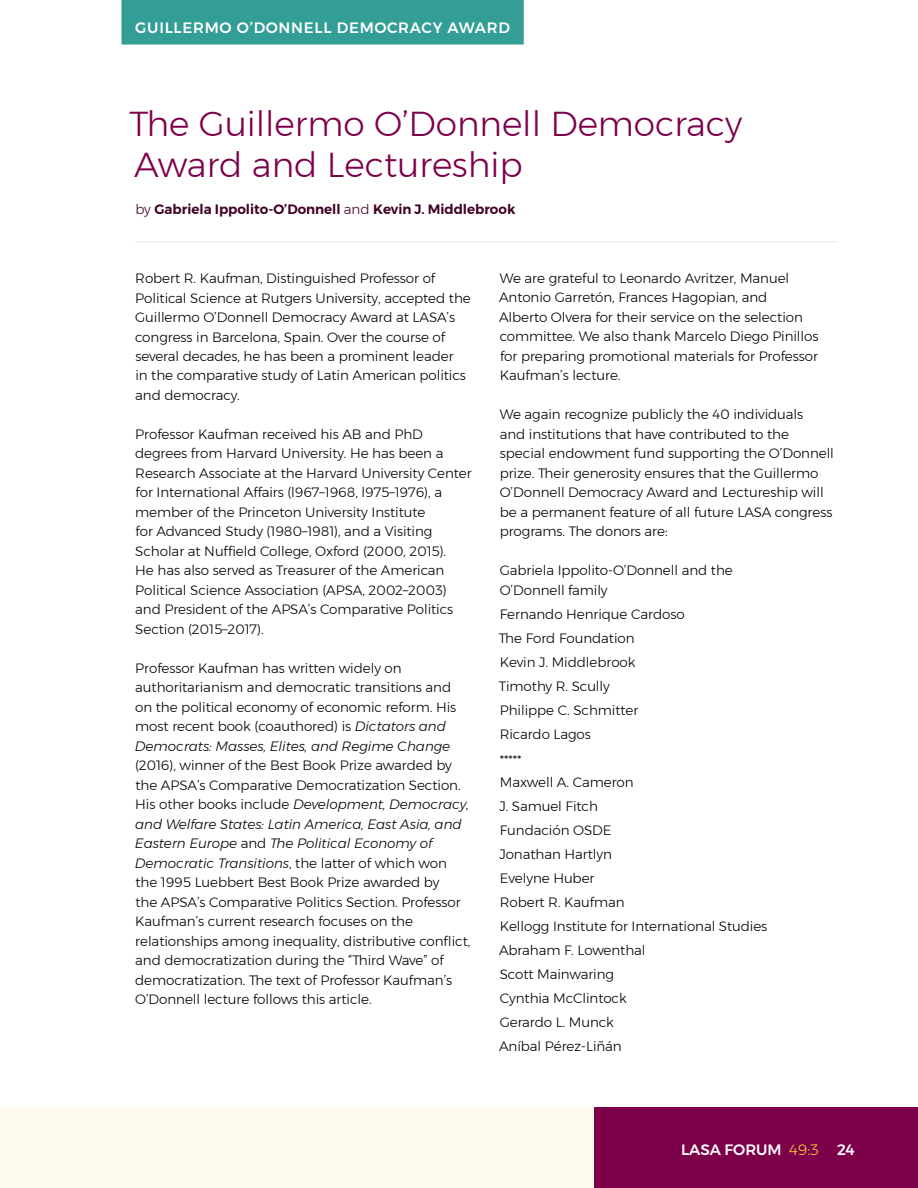
<style>
.page{position:relative;width:918px;height:1188px;background:#fff}
.page>*{position:absolute;margin:0;border:0;box-sizing:border-box;transform-origin:0 0}
.t1{font:300 34.5px/40.5px "Montserrat";color:#7d004a}
.t2{font:500 15px "Montserrat";letter-spacing:.05em;color:#fff}
.t3{font:500 15px "Montserrat";color:#fff}
.t4{font:300 13.5px/19.5px "Montserrat";letter-spacing:-.005em;color:#000}
.t5{font:600 13.5px "Montserrat";color:#420027}
.s1{font-weight:300}
.s2{font-style:italic}
.s3{font-weight:300;color:#f7cd36}
</style>
<div class="page">
<div style="left:0;top:1107px;width:594px;height:81px;background:#fefaeb"></div>
<div style="left:594px;top:1107px;width:324px;height:81px;background:#7d004a"></div>
<div style="left:122px;top:0;width:402px;height:45px;background:#339e96"></div>
<hr style="left:135px;top:241px;width:702px;height:2px;background:#ededed">
<p class="t2" style="left:135px;top:15px;width:376px">GUILLERMO O’DONNELL DEMOCRACY AWARD</p>
<h1 class="t1" style="left:130px;top:103px;width:614px">The Guillermo O’Donnell Democracy<br>Award and Lectureship</h1>
<p class="t5" style="left:135px;top:199px;width:381px"><span class="s1">by</span> Gabriela Ippolito-O’Donnell <span class="s1">and</span> Kevin J. Middlebrook</p>
<p class="t4" style="left:135px;top:268px;width:337px">Robert R. Kaufman, Distinguished Professor of Political Science at Rutgers University, accepted the Guillermo O’Donnell Democracy Award at LASA’s congress in Barcelona, Spain. Over the course of several decades, he has been a prominent leader<br>in the comparative study of Latin American politics and democracy.</p>
<p class="t4" style="left:135px;top:424px;width:338px">Professor Kaufman received his AB and PhD degrees from Harvard University. He has been a Research Associate at the Harvard University Center for International Affairs (l967–1968, l975–1976), a member of the Princeton University Institute<br>for Advanced Study (1980–1981), and a Visiting Scholar at Nuffield College, Oxford (2000, 2015).<br>He has also served as Treasurer of the American Political Science Association (APSA, 2002–2003) and President of the APSA’s Comparative Politics Section (2015–2017).</p>
<p class="t4" style="left:135px;top:658px;width:323px">Professor Kaufman has written widely on authoritarianism and democratic transitions and on the political economy of economic reform. His most recent book (coauthored) is <span class="s2">Dictators and Democrats: Masses, Elites, and Regime Change</span></p>
<p class="t4" style="left:135px;top:756px;width:337px">(2016), winner of the Best Book Prize awarded by the APSA’s Comparative Democratization Section.<br>His other books include <span class="s2">Development, Democracy, and Welfare States: Latin America, East Asia, and Eastern Europe</span> and <span class="s2">The Political Economy of Democratic Transitions</span>, the latter of which won the 1995 Luebbert Best Book Prize awarded by<br>the APSA’s Comparative Politics Section. Professor Kaufman’s current research focuses on the relationships among inequality, distributive conflict, and democratization during the “Third Wave” of democratization. The text of Professor Kaufman’s O’Donnell lecture follows this article.</p>
<p class="t4" style="left:499px;top:268px;width:321px">We are grateful to Leonardo Avritzer, Manuel Antonio Garretón, Frances Hagopian, and Alberto Olvera for their service on the selection committee. We also thank Marcelo Diego Pinillos for preparing promotional materials for Professor Kaufman’s lecture.</p>
<p class="t4" style="left:500px;top:405px;width:336px">We again recognize publicly the 40 individuals<br>and institutions that have contributed to the special endowment fund supporting the O’Donnell prize. Their generosity ensures that the Guillermo O’Donnell Democracy Award and Lectureship will be a permanent feature of all future LASA congress programs. The donors are:</p>
<p class="t4" style="left:500px;top:561px;width:235px">Gabriela Ippolito-O’Donnell and the<br>O’Donnell family</p>
<p class="t4" style="left:499px;top:602px;width:188px;line-height:24px">Fernando Henrique Cardoso<br>The Ford Foundation<br>Kevin J. Middlebrook<br>Timothy R. Scully<br>Philippe C. Schmitter<br>Ricardo Lagos</p>
<p class="t4" style="left:500px;top:749px;width:135px;line-height:21.8px">*****<br>Maxwell A. Cameron</p>
<p class="t4" style="left:499px;top:794px;width:270px;line-height:24px">J. Samuel Fitch<br>Fundación OSDE<br>Jonathan Hartlyn<br>Evelyne Huber<br>Robert R. Kaufman<br>Kellogg Institute for International Studies<br>Abraham F. Lowenthal<br>Scott Mainwaring<br>Cynthia McClintock<br>Gerardo L. Munck<br>Aníbal Pérez-Liñán</p>
<p class="t3" style="left:681px;top:1138px;width:175px">LASA FORUM <span class="s3">49:3</span> 24</p>
</div>
